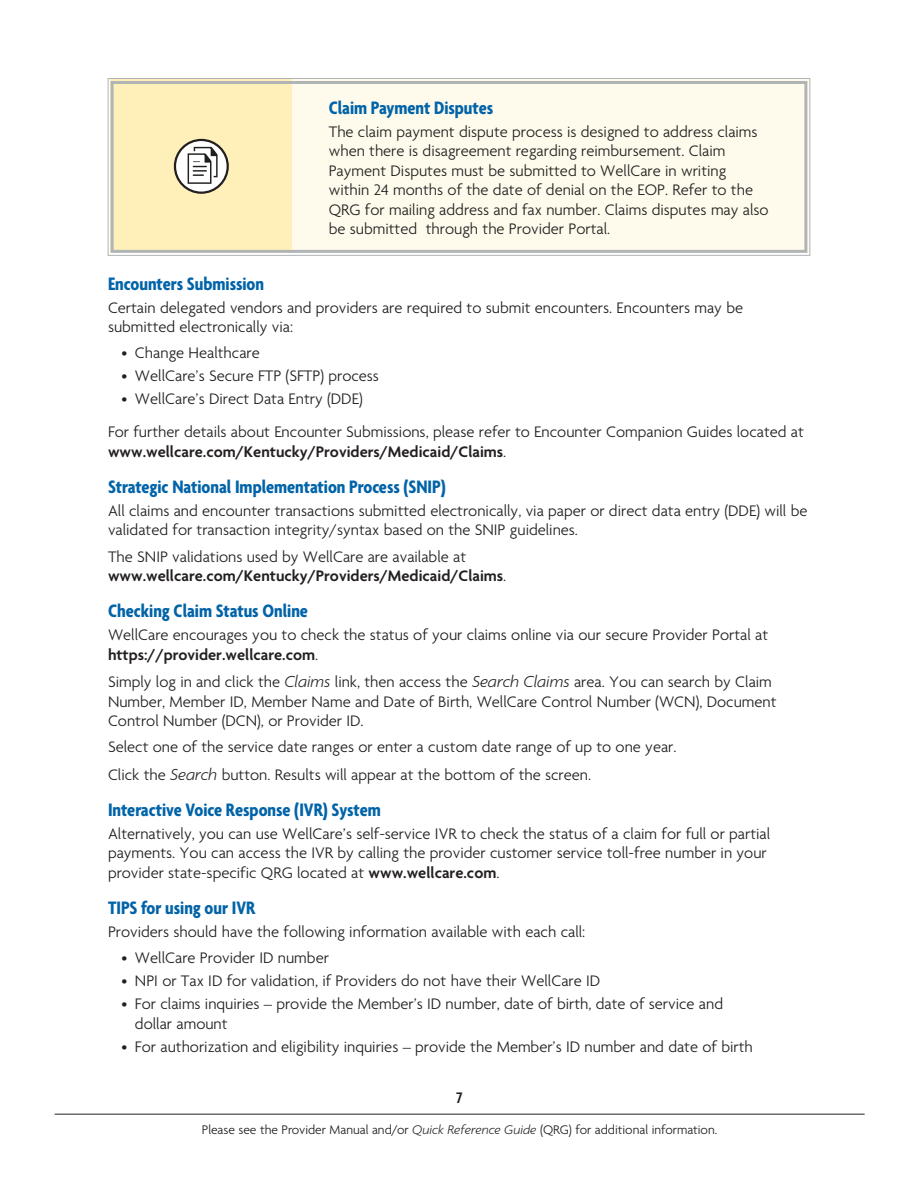
<style>
.page{position:relative;width:918px;height:1188px;background:#fff}
.page>*{position:absolute;margin:0;border:0;box-sizing:border-box;transform-origin:0 0}
.t1{font:700 condensed 19.5px "Agenda";color:#0163a8}
.t2{font:300 16.5px/19.5px "Agenda";color:#231f20}
.t3{font:600 16.5px/19.5px "Agenda";color:#231f20}
.t4{font:600 condensed 16.5px "Agenda";color:#231f20}
.t5{font:300 13.5px "Agenda";color:#231f20}
.s1{font-weight:600}
.s2{font-weight:300}
.s3{font-style:italic;font-size:17.25px}
.s4{font-style:italic}
</style>
<div class="page">
<hr style="left:55px;top:1114px;width:810px;height:1px;background:#231f20">
<svg style="left:107px;top:78px;width:704px;height:178px;background:#fcf7e0"></svg>
<div style="left:111px;top:81px;width:696px;height:172px;border:3px solid #b1b4b5"></div>
<svg style="left:175px;top:140px;width:53px;height:53px"></svg>
<div style="left:174px;top:139px;width:55px;height:55px;border:2px solid #231f20;border-radius:50%"></div>
<svg style="left:188px;top:147px;width:30px;height:37px"></svg>
<h3 class="t1" style="left:329px;top:96px;width:166px">Claim Payment Disputes</h3>
<p class="t2" style="left:329px;top:121px;width:441px">The claim payment dispute process is designed to address claims when there is disagreement regarding reimbursement. Claim Payment Disputes must be submitted to WellCare in writing within 24 months of the date of denial on the EOP. Refer to the QRG for mailing address and fax number. Claims disputes may also be submitted through the Provider Portal.</p>
<h3 class="t1" style="left:108px;top:272px;width:158px">Encounters Submission</h3>
<p class="t2" style="left:108px;top:297px;width:637px">Certain delegated vendors and providers are required to submit encounters. Encounters may be submitted electronically via:</p>
<p class="t2" style="left:121px;top:343px;width:140px">• Change Healthcare</p>
<p class="t2" style="left:121px;top:366px;width:259px">• WellCare’s Secure FTP (SFTP) process</p>
<p class="t2" style="left:121px;top:389px;width:243px">• WellCare’s Direct Data Entry (DDE)</p>
<p class="t2" style="left:108px;top:422px;width:697px">For further details about Encounter Submissions, please refer to Encounter Companion Guides located at <span class="s1">www.wellcare.com/Kentucky/Providers/Medicaid/Claims</span>.</p>
<h3 class="t1" style="left:108px;top:475px;width:339px">Strategic National Implementation Process (SNIP)</h3>
<p class="t2" style="left:108px;top:501px;width:701px">All claims and encounter transactions submitted electronically, via paper or direct data entry (DDE) will be validated for transaction integrity/syntax based on the SNIP guidelines.</p>
<p class="t3" style="left:108px;top:546px;width:400px"><span class="s2">The SNIP validations used by WellCare are available at </span>www.wellcare.com/Kentucky/Providers/Medicaid/Claims<span class="s2">.</span></p>
<h3 class="t1" style="left:108px;top:599px;width:202px">Checking Claim Status Online</h3>
<p class="t2" style="left:108px;top:625px;width:662px">WellCare encourages you to check the status of your claims online via our secure Provider Portal at <span class="s1">https://provider.wellcare.com</span>.</p>
<p class="t2" style="left:108px;top:672px;width:670px">Simply log in and click the <span class="s3">Claims</span> link, then access the <span class="s3">Search Claims</span> area. You can search by Claim<br>Number, Member ID, Member Name and Date of Birth, WellCare Control Number (WCN), Document<br>Control Number (DCN), or Provider ID.</p>
<p class="t2" style="left:108px;top:737px;width:570px">Select one of the service date ranges or enter a custom date range of up to one year.</p>
<p class="t2" style="left:108px;top:765px;width:485px">Click the <span class="s3">Search</span> button. Results will appear at the bottom of the screen.</p>
<h3 class="t1" style="left:108px;top:798px;width:274px">Interactive Voice Response (IVR) System</h3>
<p class="t2" style="left:108px;top:824px;width:664px">Alternatively, you can use WellCare’s self-service IVR to check the status of a claim for full or partial payments. You can access the IVR by calling the provider customer service toll-free number in your provider state-specific QRG located at <span class="s1">www.wellcare.com</span>.</p>
<h3 class="t1" style="left:108px;top:896px;width:149px">TIPS for using our IVR</h3>
<p class="t2" style="left:108px;top:922px;width:479px">Providers should have the following information available with each call:</p>
<p class="t2" style="left:121px;top:948px;width:209px">• WellCare Provider ID number</p>
<p class="t2" style="left:121px;top:971px;width:480px">• NPI or Tax ID for validation, if Providers do not have their WellCare ID</p>
<p class="t2" style="left:135px;top:994px;width:590px;text-indent:-13px">• For claims inquiries – provide the Member’s ID number, date of birth, date of service and dollar amount</p>
<p class="t2" style="left:121px;top:1036px;width:633px">• For authorization and eligibility inquiries – provide the Member’s ID number and date of birth</p>
<p class="t4" style="left:457px;top:1088px;width:8px">7</p>
<p class="t5" style="left:202px;top:1122px;width:517px">Please see the Provider Manual and/or <span class="s4">Quick Reference Guide</span> (QRG) for additional information.</p>
</div>
